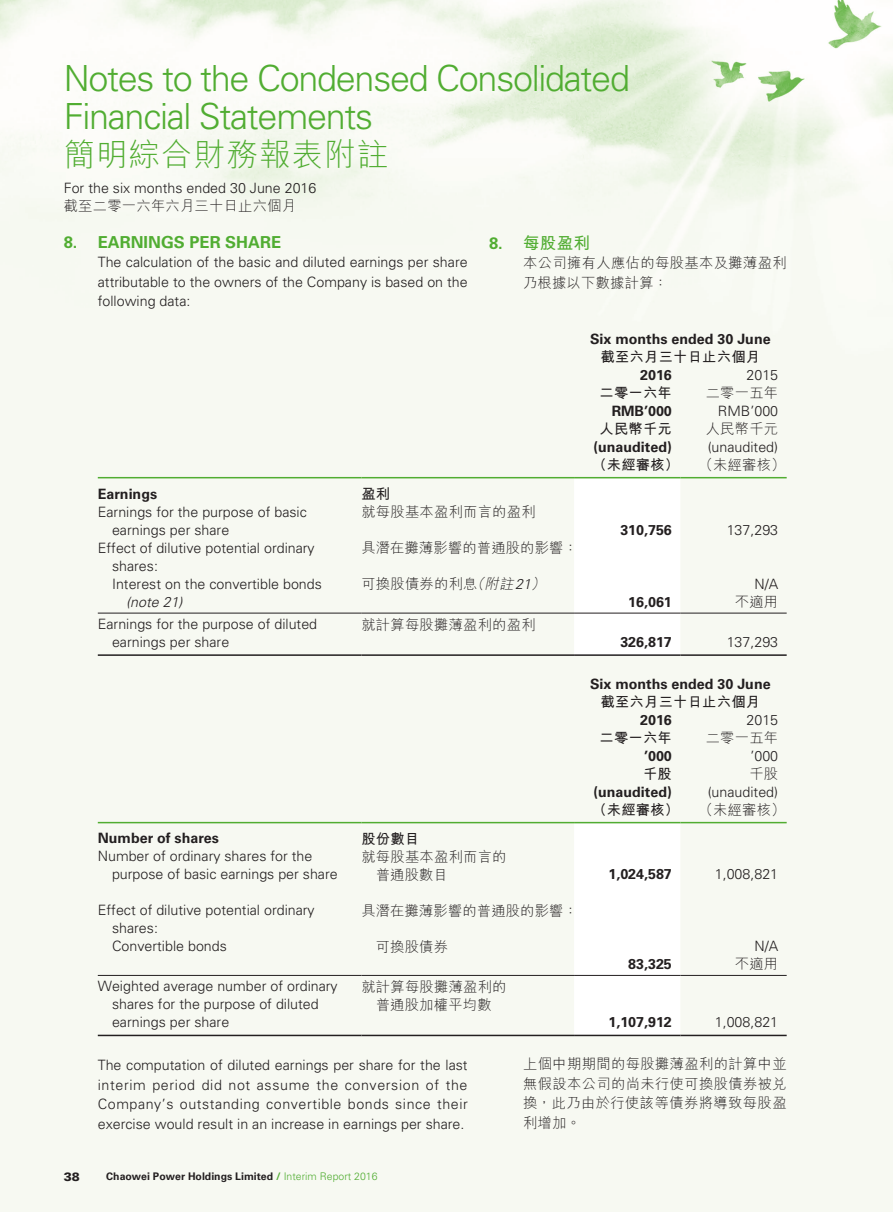
<style>
.page{position:relative;width:893px;height:1212px;background:#fff}
.page>*{position:absolute;margin:0;border:0;box-sizing:border-box;transform-origin:0 0}
.t1{font:300 36px/37.5px "Univers LT Std";letter-spacing:-.035em;color:#51ad32}
.t2{font:300 31.5px "M Hei HK";letter-spacing:.035em;color:#51ad32}
._01_H1_E{font:700 16.5px "Univers LT Std";color:#51ad32}
._001_H1_C{font:700 16.5px "M Hei HK";color:#51ad32}
._50_Table_txt{font:300 14.25px "Univers LT Std";color:#231f20}
._00_txt_E{font:300 14.25px/19.5px "Univers LT Std";color:#231f20;text-align:justify}
._50_Table_txt-2{font:700 14.25px "Univers LT Std";color:#231f20}
._50_Table_txt-3{font:300 14.25px "M Hei HK";letter-spacing:.02em;color:#231f20}
._000_txt_C{font:300 14.25px/19.5px "M Hei HK";letter-spacing:.03em;color:#231f20}
._50_Table_txt-4{font:700 14.25px "M Hei HK";letter-spacing:.02em;color:#231f20}
._50_Table_txt-5{font:italic 300 14.25px "Univers LT Std";color:#231f20}
.t3{font:900 12px "Univers LT Std";color:#231f20}
.t4{font:700 10.5px "Univers LT Std";color:#231f20}
.s1{font-family:"Univers LT Std"}
.s2{font-style:italic}
.s3{font-family:"Univers LT Std";font-style:italic}
.s4{color:#51ad32}
.s5{font-weight:300;color:#51ad32}
</style>
<div class="page">
<img style="left:0;top:0;width:893px;height:1212px">
<svg style="left:574px;top:478px;width:106px;height:176px"></svg>
<hr style="left:98px;top:477px;width:263px;height:1px;background:#51ad32">
<hr style="left:361px;top:477px;width:213px;height:1px;background:#51ad32">
<hr style="left:574px;top:477px;width:106px;height:1px;background:#51ad32">
<hr style="left:680px;top:477px;width:107px;height:1px;background:#51ad32">
<hr style="left:98px;top:613px;width:263px;height:1px;background:#231f20">
<hr style="left:361px;top:613px;width:213px;height:1px;background:#231f20">
<hr style="left:574px;top:613px;width:106px;height:1px;background:#231f20">
<hr style="left:680px;top:613px;width:107px;height:1px;background:#231f20">
<hr style="left:98px;top:654px;width:263px;height:2px;background:#231f20">
<hr style="left:361px;top:654px;width:213px;height:2px;background:#231f20">
<hr style="left:574px;top:654px;width:106px;height:2px;background:#231f20">
<hr style="left:680px;top:654px;width:107px;height:2px;background:#231f20">
<svg style="left:574px;top:823px;width:106px;height:212px"></svg>
<hr style="left:98px;top:822px;width:263px;height:1px;background:#51ad32">
<hr style="left:361px;top:822px;width:213px;height:1px;background:#51ad32">
<hr style="left:574px;top:822px;width:106px;height:1px;background:#51ad32">
<hr style="left:680px;top:822px;width:107px;height:1px;background:#51ad32">
<hr style="left:98px;top:975px;width:263px;height:1px;background:#231f20">
<hr style="left:361px;top:975px;width:213px;height:1px;background:#231f20">
<hr style="left:574px;top:975px;width:106px;height:1px;background:#231f20">
<hr style="left:680px;top:975px;width:107px;height:1px;background:#231f20">
<hr style="left:98px;top:1035px;width:263px;height:1px;background:#231f20">
<hr style="left:361px;top:1035px;width:213px;height:1px;background:#231f20">
<hr style="left:574px;top:1035px;width:106px;height:1px;background:#231f20">
<hr style="left:680px;top:1035px;width:107px;height:1px;background:#231f20">
<h1 class="t1" style="left:64px;top:60px;width:568px">Notes to the Condensed Consolidated<br>Financial Statements</h1>
<h2 class="t2" style="left:64px;top:138px;width:326px">簡明綜合財務報表附註</h2>
<p class="_00_txt_E" style="left:64px;top:178px;width:254px">For the six months ended 30 June 2016</p>
<p class="_000_txt_C" style="left:64px;top:195px;width:234px">截至二零一六年六月三十日止六個月</p>
<p class="_001_H1_C" style="left:489px;top:231px;width:103px"><span class="s1">8.</span> 每股盈利</p>
<p class="_000_txt_C" style="left:523px;top:253px;width:265px">本公司擁有人應佔的每股基本及攤薄盈利乃根據以下數據計算：</p>
<p class="_01_H1_E" style="left:64px;top:232px;width:219px">8. EARNINGS PER SHARE</p>
<p class="_00_txt_E" style="left:98px;top:252px;width:371px">The calculation of the basic and diluted earnings per share attributable to the owners of the Company is based on the following data:</p>
<p class="_50_Table_txt-2" style="left:98px;top:485px;width:61px">Earnings</p>
<p class="_50_Table_txt-4" style="left:361px;top:483px;width:30px">盈利</p>
<p class="_50_Table_txt" style="left:98px;top:503px;width:211px">Earnings for the purpose of basic</p>
<p class="_50_Table_txt" style="left:112px;top:521px;width:119px">earnings per share</p>
<p class="_50_Table_txt-3" style="left:361px;top:505px;width:176px">就每股基本盈利而言的盈利</p>
<p class="_50_Table_txt" style="left:98px;top:539px;width:218px">Effect of dilutive potential ordinary</p>
<p class="_50_Table_txt" style="left:112px;top:557px;width:47px">shares:</p>
<p class="_50_Table_txt-3" style="left:361px;top:541px;width:218px">具潛在攤薄影響的普通股的影響：</p>
<p class="_50_Table_txt" style="left:112px;top:575px;width:211px">Interest on the convertible bonds</p>
<p class="_50_Table_txt-5" style="left:126px;top:593px;width:58px">(note 21)</p>
<p class="_50_Table_txt-3" style="left:361px;top:577px;width:188px">可換股債券的利息<span class="s2">（附註</span><span class="s3">21</span><span class="s2">）</span></p>
<p class="_50_Table_txt" style="left:98px;top:615px;width:221px">Earnings for the purpose of diluted</p>
<p class="_50_Table_txt" style="left:112px;top:633px;width:119px">earnings per share</p>
<p class="_50_Table_txt-3" style="left:361px;top:617px;width:176px">就計算每股攤薄盈利的盈利</p>
<p class="_50_Table_txt-2" style="left:590px;top:330px;width:182px">Six months ended 30 June</p>
<p class="_50_Table_txt-4" style="left:601px;top:347px;width:161px">截至六月三十日止六個月</p>
<p class="_50_Table_txt-2" style="left:640px;top:366px;width:33px">2016</p>
<p class="_50_Table_txt" style="left:746px;top:366px;width:33px">2015</p>
<p class="_50_Table_txt-4" style="left:599px;top:383px;width:74px">二零一六年</p>
<p class="_50_Table_txt-3" style="left:706px;top:386px;width:74px">二零一五年</p>
<p class="_50_Table_txt-2" style="left:612px;top:402px;width:62px">RMB’000</p>
<p class="_50_Table_txt" style="left:718px;top:402px;width:62px">RMB’000</p>
<p class="_50_Table_txt-4" style="left:599px;top:419px;width:74px">人民幣千元</p>
<p class="_50_Table_txt-3" style="left:706px;top:422px;width:74px">人民幣千元</p>
<p class="_50_Table_txt-2" style="left:593px;top:438px;width:80px">(unaudited)</p>
<p class="_50_Table_txt" style="left:708px;top:438px;width:72px">(unaudited)</p>
<p class="_50_Table_txt-4" style="left:593px;top:455px;width:88px">（未經審核）</p>
<p class="_50_Table_txt-3" style="left:699px;top:458px;width:88px">（未經審核）</p>
<p class="_50_Table_txt-2" style="left:620px;top:521px;width:53px">310,756</p>
<p class="_50_Table_txt" style="left:727px;top:521px;width:53px">137,293</p>
<p class="_50_Table_txt-2" style="left:628px;top:593px;width:45px">16,061</p>
<p class="_50_Table_txt" style="left:754px;top:575px;width:25px">N/A</p>
<p class="_50_Table_txt-3" style="left:735px;top:595px;width:45px">不適用</p>
<p class="_50_Table_txt-2" style="left:620px;top:634px;width:53px">326,817</p>
<p class="_50_Table_txt" style="left:727px;top:633px;width:53px">137,293</p>
<p class="_50_Table_txt-2" style="left:590px;top:675px;width:182px">Six months ended 30 June</p>
<p class="_50_Table_txt-4" style="left:601px;top:691px;width:161px">截至六月三十日止六個月</p>
<p class="_50_Table_txt-2" style="left:640px;top:711px;width:33px">2016</p>
<p class="_50_Table_txt" style="left:746px;top:711px;width:33px">2015</p>
<p class="_50_Table_txt-4" style="left:599px;top:727px;width:74px">二零一六年</p>
<p class="_50_Table_txt-3" style="left:706px;top:731px;width:74px">二零一五年</p>
<p class="_50_Table_txt-2" style="left:644px;top:747px;width:29px">’000</p>
<p class="_50_Table_txt" style="left:750px;top:747px;width:29px">’000</p>
<p class="_50_Table_txt-4" style="left:643px;top:763px;width:30px">千股</p>
<p class="_50_Table_txt-3" style="left:749px;top:767px;width:30px">千股</p>
<p class="_50_Table_txt-2" style="left:593px;top:783px;width:80px">(unaudited)</p>
<p class="_50_Table_txt" style="left:708px;top:783px;width:72px">(unaudited)</p>
<p class="_50_Table_txt-4" style="left:593px;top:799px;width:88px">（未經審核）</p>
<p class="_50_Table_txt-3" style="left:699px;top:803px;width:88px">（未經審核）</p>
<p class="_50_Table_txt-2" style="left:98px;top:830px;width:123px">Number of shares</p>
<p class="_50_Table_txt-4" style="left:361px;top:828px;width:59px">股份數目</p>
<p class="_50_Table_txt" style="left:98px;top:848px;width:216px">Number of ordinary shares for the</p>
<p class="_50_Table_txt" style="left:112px;top:866px;width:227px">purpose of basic earnings per share</p>
<p class="_50_Table_txt-3" style="left:361px;top:849px;width:147px">就每股基本盈利而言的</p>
<p class="_50_Table_txt-3" style="left:376px;top:867px;width:74px">普通股數目</p>
<p class="_50_Table_txt-2" style="left:608px;top:866px;width:65px">1,024,587</p>
<p class="_50_Table_txt" style="left:715px;top:866px;width:65px">1,008,821</p>
<p class="_50_Table_txt" style="left:98px;top:902px;width:218px">Effect of dilutive potential ordinary</p>
<p class="_50_Table_txt" style="left:112px;top:920px;width:47px">shares:</p>
<p class="_50_Table_txt-3" style="left:361px;top:903px;width:218px">具潛在攤薄影響的普通股的影響：</p>
<p class="_50_Table_txt" style="left:112px;top:938px;width:116px">Convertible bonds</p>
<p class="_50_Table_txt-3" style="left:376px;top:939px;width:74px">可換股債券</p>
<p class="_50_Table_txt" style="left:98px;top:978px;width:241px">Weighted average number of ordinary</p>
<p class="_50_Table_txt" style="left:112px;top:996px;width:208px">shares for the purpose of diluted</p>
<p class="_50_Table_txt" style="left:112px;top:1014px;width:119px">earnings per share</p>
<p class="_50_Table_txt-3" style="left:361px;top:979px;width:147px">就計算每股攤薄盈利的</p>
<p class="_50_Table_txt-3" style="left:376px;top:997px;width:117px">普通股加權平均數</p>
<p class="_50_Table_txt-2" style="left:628px;top:955px;width:45px">83,325</p>
<p class="_50_Table_txt" style="left:754px;top:938px;width:25px">N/A</p>
<p class="_50_Table_txt-3" style="left:735px;top:957px;width:45px">不適用</p>
<p class="_50_Table_txt-2" style="left:608px;top:1014px;width:65px">1,107,912</p>
<p class="_50_Table_txt" style="left:715px;top:1014px;width:65px">1,008,821</p>
<p class="_00_txt_E" style="left:98px;top:1055px;width:372px">The computation of diluted earnings per share for the last interim period did not assume the conversion of the Company’s outstanding convertible bonds since their exercise would result in an increase in earnings per share.</p>
<p class="t3" style="left:64px;top:1169px;width:18px">38</p>
<p class="t4" style="left:106px;top:1170px;width:273px">Chaowei Power Holdings Limited <span class="s4">/</span> <span class="s5">Interim Report 2016</span></p>
<p class="_000_txt_C" style="left:523px;top:1054px;width:265px;text-align:justify">上個中期期間的每股攤薄盈利的計算中並無假設本公司的尚未行使可換股債券被兌換，此乃由於行使該等債券將導致每股盈利增加。</p>
</div>
